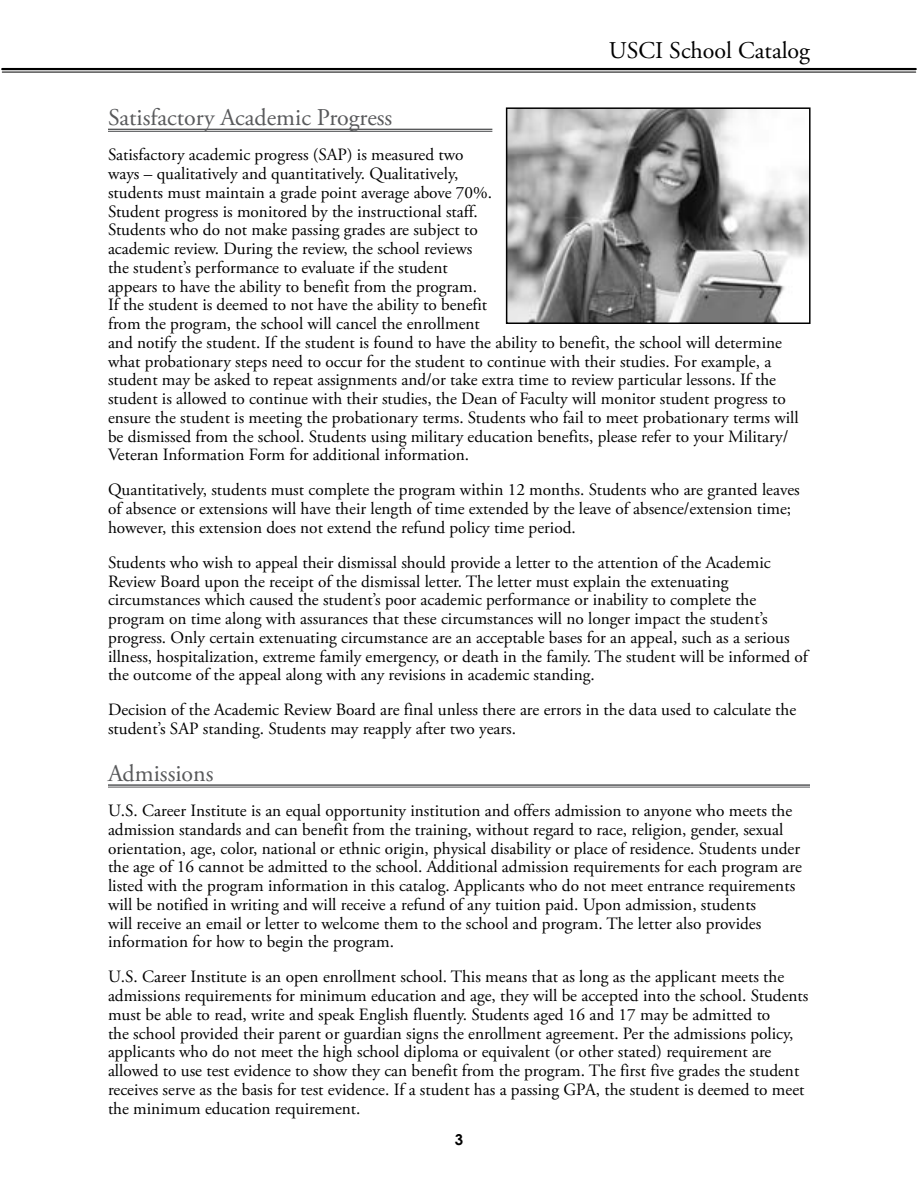
<style>
.page{position:relative;width:918px;height:1188px;background:#fff}
.page>*{position:absolute;margin:0;border:0;box-sizing:border-box;transform-origin:0 0}
.t1{font:24px "Adobe Garamond Pro";color:#58595b}
.t2{font:24px "Adobe Garamond Pro";color:#000}
.t3{font:17.25px/18.8px "Adobe Garamond Pro";color:#000}
.t4{font:700 15px "Century Gothic";color:#000}
</style>
<div class="page">
<hr style="left:2px;top:68px;width:914px;height:2px;background:#000">
<hr style="left:2px;top:72px;width:914px;height:1px;background:#000">
<hr style="left:108px;top:129px;width:384px;height:1px;background:#58595b">
<hr style="left:108px;top:131px;width:384px;height:1px;background:#58595b">
<hr style="left:108px;top:784px;width:702px;height:2px;background:#58595b">
<hr style="left:108px;top:787px;width:702px;height:1px;background:#58595b">
<img style="left:509px;top:110px;width:299px;height:211px">
<div style="left:506px;top:107px;width:305px;height:217px;border:2px solid #000"></div>
<h1 class="t2" style="left:609px;top:36px;width:203px">USCI School Catalog</h1>
<h1 class="t1" style="left:108px;top:103px;width:286px">Satisfactory Academic Progress</h1>
<p class="t3" style="left:108px;top:146px;width:692px">Satisfactory academic progress (SAP) is measured two<br>ways – qualitatively and quantitatively. Qualitatively,<br>students must maintain a grade point average above 70%.<br>Student progress is monitored by the instructional staff.<br>Students who do not make passing grades are subject to<br>academic review. During the review, the school reviews<br>the student’s performance to evaluate if the student<br>appears to have the ability to benefit from the program.<br>If the student is deemed to not have the ability to benefit<br>from the program, the school will cancel the enrollment<br>and notify the student. If the student is found to have the ability to benefit, the school will determine what probationary steps need to occur for the student to continue with their studies. For example, a student may be asked to repeat assignments and/or take extra time to review particular lessons. If the student is allowed to continue with their studies, the Dean of Faculty will monitor student progress to ensure the student is meeting the probationary terms. Students who fail to meet probationary terms will be dismissed from the school. Students using military education benefits, please refer to your Military/ Veteran Information Form for additional information.</p>
<p class="t3" style="left:108px;top:481px;width:693px">Quantitatively, students must complete the program within 12 months. Students who are granted leaves of absence or extensions will have their length of time extended by the leave of absence/extension time; however, this extension does not extend the refund policy time period.</p>
<p class="t3" style="left:108px;top:554px;width:701px">Students who wish to appeal their dismissal should provide a letter to the attention of the Academic Review Board upon the receipt of the dismissal letter. The letter must explain the extenuating circumstances which caused the student’s poor academic performance or inability to complete the program on time along with assurances that these circumstances will no longer impact the student’s progress. Only certain extenuating circumstance are an acceptable bases for an appeal, such as a serious illness, hospitalization, extreme family emergency, or death in the family. The student will be informed of the outcome of the appeal along with any revisions in academic standing.</p>
<p class="t3" style="left:108px;top:701px;width:690px">Decision of the Academic Review Board are final unless there are errors in the data used to calculate the student’s SAP standing. Students may reapply after two years.</p>
<h1 class="t1" style="left:108px;top:759px;width:107px">Admissions</h1>
<p class="t3" style="left:108px;top:802px;width:696px">U.S. Career Institute is an equal opportunity institution and offers admission to anyone who meets the admission standards and can benefit from the training, without regard to race, religion, gender, sexual orientation, age, color, national or ethnic origin, physical disability or place of residence. Students under the age of 16 cannot be admitted to the school. Additional admission requirements for each program are listed with the program information in this catalog. Applicants who do not meet entrance requirements will be notified in writing and will receive a refund of any tuition paid. Upon admission, students<br>will receive an email or letter to welcome them to the school and program. The letter also provides information for how to begin the program.</p>
<p class="t3" style="left:108px;top:968px;width:702px">U.S. Career Institute is an open enrollment school. This means that as long as the applicant meets the admissions requirements for minimum education and age, they will be accepted into the school. Students must be able to read, write and speak English fluently. Students aged 16 and 17 may be admitted to<br>the school provided their parent or guardian signs the enrollment agreement. Per the admissions policy, applicants who do not meet the high school diploma or equivalent (or other stated) requirement are allowed to use test evidence to show they can benefit from the program. The first five grades the student receives serve as the basis for test evidence. If a student has a passing GPA, the student is deemed to meet the minimum education requirement.</p>
<p class="t4" style="left:455px;top:1128px;width:10px">3</p>
</div>
